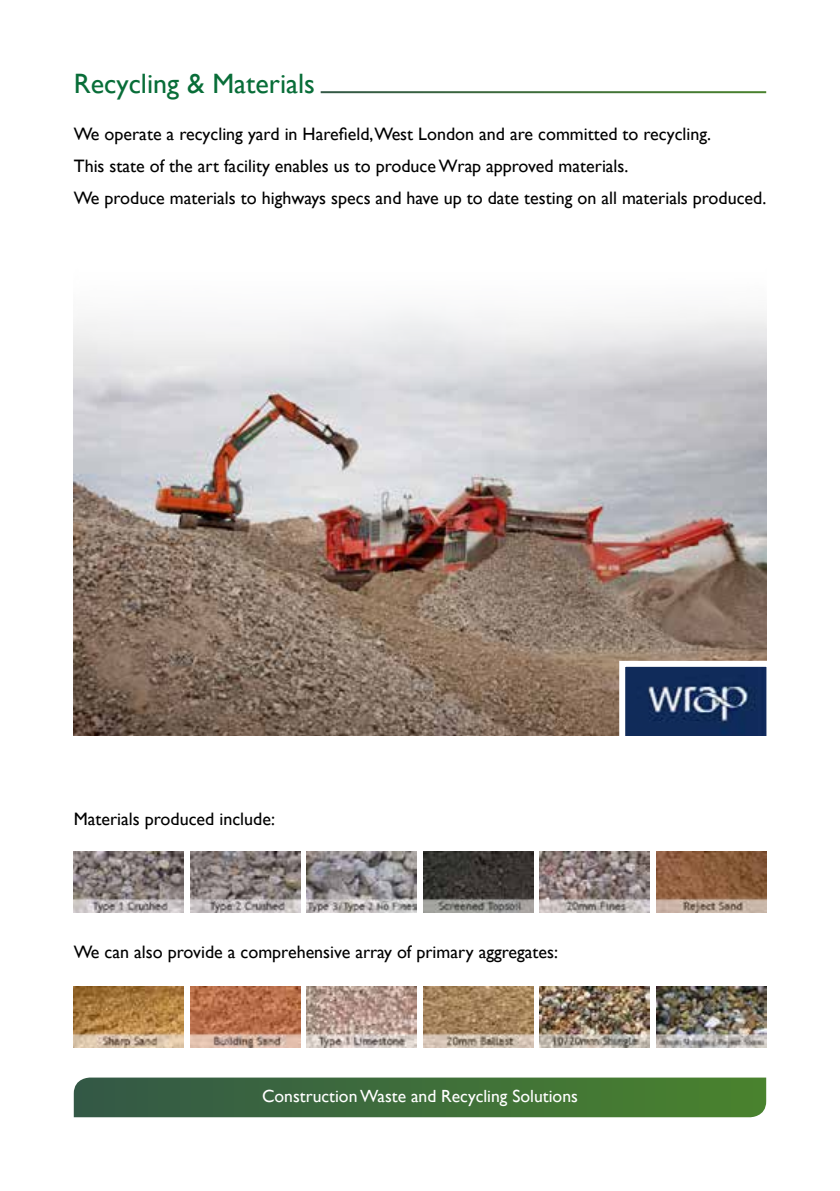
<style>
.page{position:relative;width:840px;height:1191px;background:#fff}
.page>*{position:absolute;margin:0;border:0;box-sizing:border-box;transform-origin:0 0}
.t1{font:28px "Gill Sans";color:#086d38}
.t2{font:18px/32px "Gill Sans";color:#000}
.t3{font:17.6px "Gill Sans";color:#fff}
</style>
<div class="page">
<svg style="left:74px;top:1077px;width:691px;height:40px;background:#41703d"></svg>
<img style="left:74px;top:851px;width:109px;height:61px">
<img style="left:190px;top:851px;width:110px;height:61px">
<img style="left:306px;top:851px;width:110px;height:61px">
<img style="left:423px;top:851px;width:110px;height:61px">
<img style="left:539px;top:851px;width:110px;height:61px">
<img style="left:656px;top:851px;width:109px;height:61px">
<img style="left:74px;top:986px;width:109px;height:61px">
<img style="left:190px;top:986px;width:110px;height:61px">
<img style="left:306px;top:986px;width:110px;height:61px">
<img style="left:423px;top:986px;width:110px;height:61px">
<img style="left:539px;top:986px;width:110px;height:61px">
<img style="left:656px;top:986px;width:109px;height:61px">
<img style="left:74px;top:311px;width:691px;height:425px">
<img style="left:626px;top:668px;width:139px;height:68px">
<div style="left:619px;top:661px;width:153px;height:89px;border:6px solid #fff"></div>
<h1 class="t1" style="left:74px;top:67px;width:243px">Recycling &amp; Materials</h1>
<p class="t2" style="left:74px;top:118px;width:693px">We operate a recycling yard in Harefield,West London and are committed to recycling.<br>This state of the art facility enables us to produce Wrap approved materials.<br>We produce materials to highways specs and have up to date testing on all materials produced.</p>
<p class="t2" style="left:74px;top:802px;width:202px">Materials produced include:</p>
<p class="t2" style="left:74px;top:936px;width:485px">We can also provide a comprehensive array of primary aggregates:</p>
<p class="t3" style="left:262px;top:1086px;width:317px">Construction Waste and Recycling Solutions</p>
</div>
